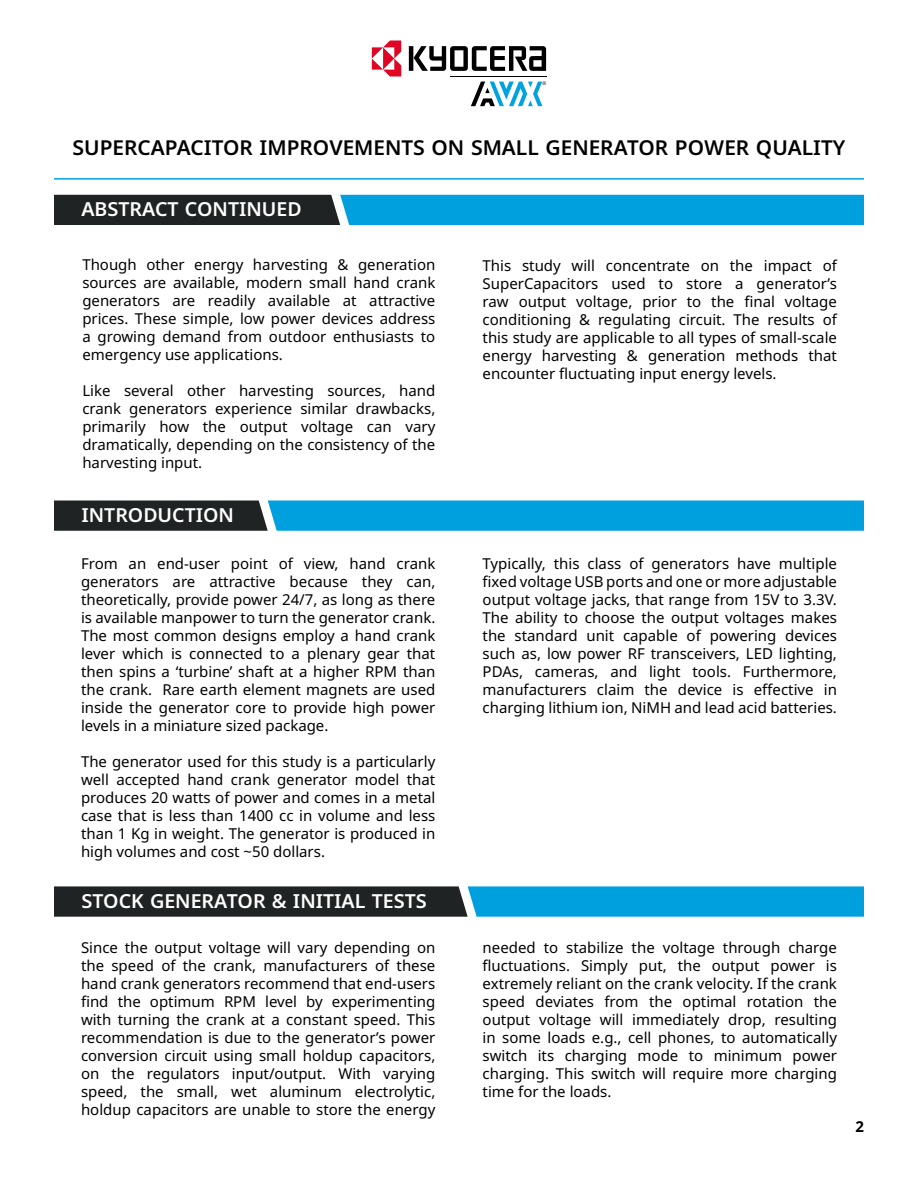
<style>
.page{position:relative;width:918px;height:1188px;background:#fff}
.page>*{position:absolute;margin:0;border:0;box-sizing:border-box;transform-origin:0 0}
.t1{font:500 25.5px "Noto Sans";color:#000}
.t2{font:500 24px "Noto Sans";color:#fff}
.t3{font:15px/18px "Noto Sans";color:#000;text-align:justify}
.t4{font:700 15px "Noto Sans";color:#000}
</style>
<div class="page">
<hr style="left:54px;top:178px;width:810px;height:2px;background:#00a2df">
<svg style="left:54px;top:195px;width:810px;height:30px;background:#0d759d"></svg>
<svg style="left:54px;top:501px;width:810px;height:30px;background:#0d81ae"></svg>
<svg style="left:54px;top:886px;width:810px;height:31px;background:#186582"></svg>
<svg style="left:409px;top:46px;width:137px;height:25px"></svg>
<svg style="left:471px;top:81px;width:75px;height:25px"></svg>
<hr style="left:450px;top:76px;width:96px;height:1px;background:#000">
<svg style="left:372px;top:40px;width:29px;height:36px"></svg>
<h1 class="t1" style="left:73px;top:127px;width:774px">SUPERCAPACITOR IMPROVEMENTS ON SMALL GENERATOR POWER QUALITY</h1>
<h2 class="t2" style="left:81px;top:191px;width:222px">ABSTRACT CONTINUED</h2>
<p class="t3" style="left:82px;top:255px;width:355px">Though other energy harvesting &amp; generation sources are available, modern small hand crank generators are readily available at attractive prices. These simple, low power devices address a growing demand from outdoor enthusiasts to emergency use applications.</p>
<p class="t3" style="left:82px;top:381px;width:355px">Like several other harvesting sources, hand crank generators experience similar drawbacks, primarily how the output voltage can vary dramatically, depending on the consistency of the harvesting input.</p>
<h2 class="t2" style="left:81px;top:496px;width:154px">INTRODUCTION</h2>
<p class="t3" style="left:81px;top:555px;width:356px">From an end-user point of view, hand crank generators are attractive because they can, theoretically, provide power 24/7, as long as there is available manpower to turn the generator crank.<br>The most common designs employ a hand crank lever which is connected to a plenary gear that then spins a ‘turbine’ shaft at a higher RPM than the crank. Rare earth element magnets are used inside the generator core to provide high power levels in a miniature sized package.</p>
<p class="t3" style="left:81px;top:753px;width:356px">The generator used for this study is a particularly well accepted hand crank generator model that produces 20 watts of power and comes in a metal case that is less than 1400 cc in volume and less than 1 Kg in weight. The generator is produced in high volumes and cost ~50 dollars.</p>
<h2 class="t2" style="left:81px;top:882px;width:347px">STOCK GENERATOR &amp; INITIAL TESTS</h2>
<p class="t3" style="left:483px;top:257px;width:356px">This study will concentrate on the impact of SuperCapacitors used to store a generator’s raw output voltage, prior to the final voltage conditioning &amp; regulating circuit. The results of this study are applicable to all types of small-scale energy harvesting &amp; generation methods that encounter fluctuating input energy levels.</p>
<p class="t3" style="left:483px;top:555px;width:356px">Typically, this class of generators have multiple fixed voltage USB ports and one or more adjustable output voltage jacks, that range from 15V to 3.3V.<br>The ability to choose the output voltages makes the standard unit capable of powering devices such as, low power RF transceivers, LED lighting, PDAs, cameras, and light tools. Furthermore, manufacturers claim the device is effective in charging lithium ion, NiMH and lead acid batteries.</p>
<p class="t3" style="left:81px;top:939px;width:356px">Since the output voltage will vary depending on the speed of the crank, manufacturers of these hand crank generators recommend that end-users find the optimum RPM level by experimenting with turning the crank at a constant speed. This recommendation is due to the generator’s power conversion circuit using small holdup capacitors, on the regulators input/output. With varying speed, the small, wet aluminum electrolytic, holdup capacitors are unable to store the energy</p>
<p class="t3" style="left:483px;top:939px;width:356px">needed to stabilize the voltage through charge fluctuations. Simply put, the output power is extremely reliant on the crank velocity. If the crank speed deviates from the optimal rotation the output voltage will immediately drop, resulting in some loads e.g., cell phones, to automatically switch its charging mode to minimum power charging. This switch will require more charging time for the loads.</p>
<p class="t4" style="left:855px;top:1116px;width:10px">2</p>
</div>
